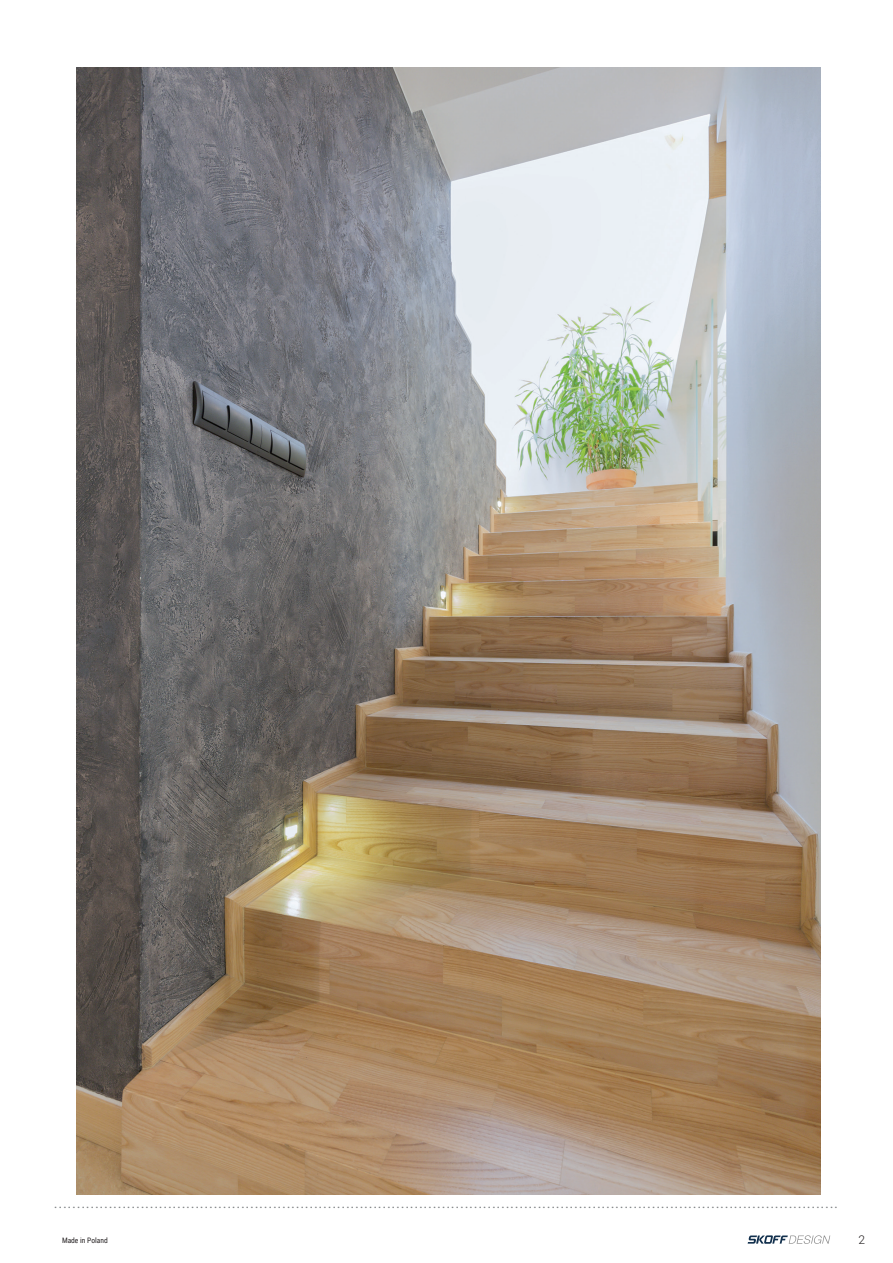
<style>
.page{position:relative;width:893px;height:1263px;background:#fff}
.page>*{position:absolute;margin:0;border:0;box-sizing:border-box;transform-origin:0 0}
.t1{font:13.5px "Minion Pro";color:#7d8082}
.t2{font:300 12px "Roboto";color:#231f20}
.t3{font:7.5px "Roboto Condensed";color:#231f20}
</style>
<div class="page">
<svg style="left:748px;top:1235px;width:82px;height:9px"></svg>
<img style="left:76px;top:67px;width:744px;height:1127px">
<p class="t1" style="left:54px;top:1195px;width:785px">............................................................................................................................................................................</p>
<p class="t3" style="left:62px;top:1235px;width:47px">Made in Poland</p>
<p class="t2" style="left:858px;top:1231px;width:8px">2</p>
</div>
